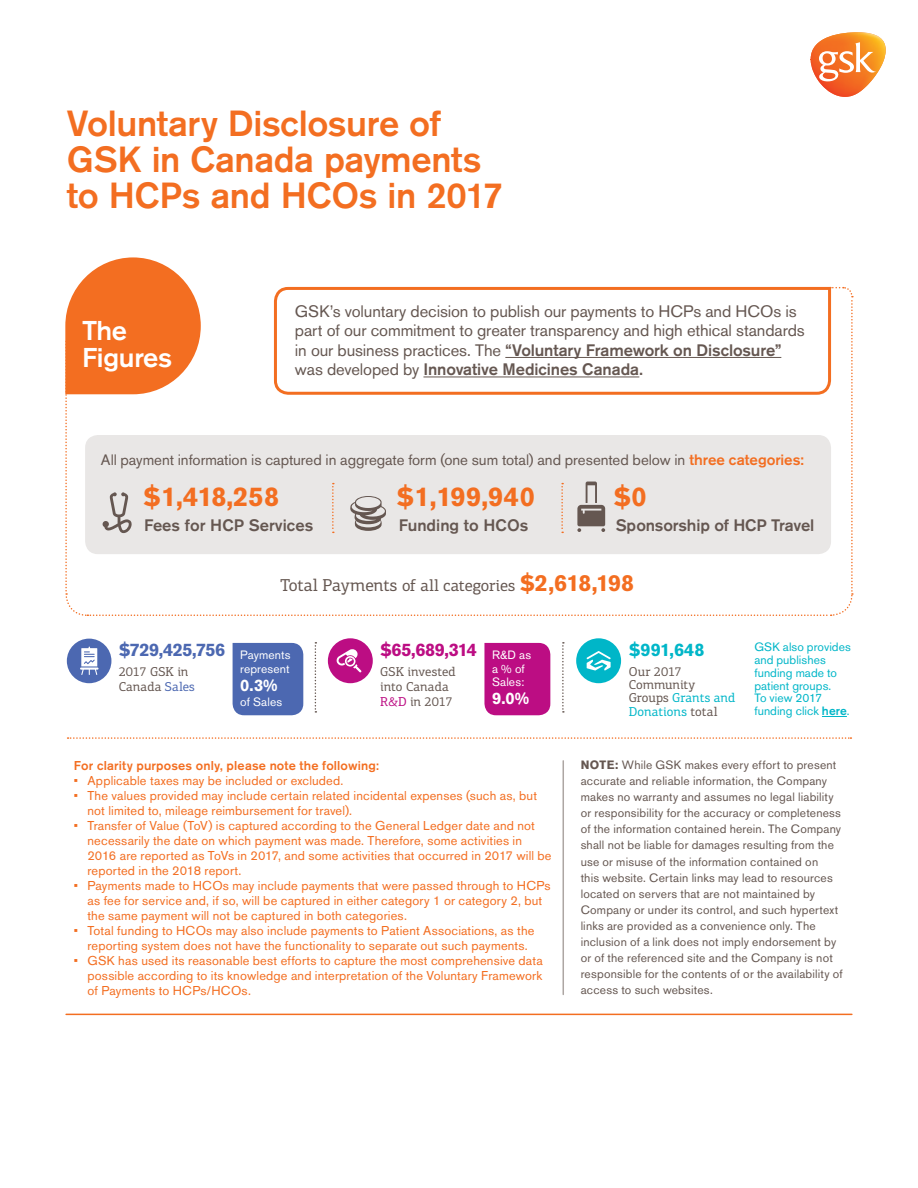
<style>
.page{position:relative;width:918px;height:1188px;background:#fff}
.page>*{position:absolute;margin:0;border:0;box-sizing:border-box;transform-origin:0 0}
.t1{font:500 36px/36px "Akzidenz Grotesk Pro";letter-spacing:-.01em;color:#f36e21}
.t2{font:700 27px "Akzidenz Grotesk Pro";letter-spacing:.01em;color:#f36e21}
.t3{font:500 27px/27px "Akzidenz Grotesk Pro";letter-spacing:-.01em;color:#fff}
.t4{font:700 18px "Akzidenz Grotesk Pro";letter-spacing:-.03em;color:#4c68b1}
.t5{font:700 18px "Akzidenz Grotesk Pro";letter-spacing:-.025em;color:#bc0d83}
.t6{font:700 18px "Akzidenz Grotesk Pro";color:#00b6c8}
.t7{font:16.5px/19.5px "Akzidenz Grotesk Pro";letter-spacing:-.005em;color:#655751}
.t8{font:500 16.5px "Akzidenz Grotesk Pro";color:#655751}
.t9{font:16.5px "PF Centro Slab Pro";letter-spacing:-.005em;color:#655751}
.t10{font:700 16.5px "Akzidenz Grotesk Pro";color:#fff}
.t11{font:15px "Akzidenz Grotesk Pro";letter-spacing:-.005em;color:#655751}
.t12{font:12.9px/13.4px "PF Centro Slab Pro";color:#655751}
.t13{font:12.75px/15px "Akzidenz Grotesk Pro";letter-spacing:.015em;color:#f36e21}
.t14{font:500 12.75px "Akzidenz Grotesk Pro";letter-spacing:.01em;color:#f36e21}
.t15{font:12px/16px "Akzidenz Grotesk Pro";letter-spacing:.015em;color:#655751}
.t16{font:12px/12.9px "Akzidenz Grotesk Pro";letter-spacing:.005em;color:#00b6c8}
.t17{font:12px/13.5px "Akzidenz Grotesk Pro";letter-spacing:.01em;color:#fff}
.s1{font-weight:500}
.s2{font-weight:500;color:#f36e21}
.s3{font-size:17.4px}
.s4{font-family:"Akzidenz Grotesk Pro";font-weight:700;font-size:23.1px;color:#f36e21}
.s5{color:#4c68b1}
.s6{color:#bc0d83}
.s7{color:#00b6c8}
.s8{font-weight:700}
</style>
<div class="page">
<hr style="left:66px;top:1014px;width:786px;height:1px;background:#f36e21">
<svg style="left:65px;top:257px;width:788px;height:359px"></svg>
<svg style="left:68px;top:737px;width:783px;height:2px"></svg>
<hr style="left:563px;top:761px;width:1px;height:233px;background:#ada6a3">
<hr style="left:505px;top:357px;width:276px;height:1px;background:#655751">
<hr style="left:423px;top:377px;width:216px;height:1px;background:#655751">
<div style="left:576px;top:638px;width:45px;height:45px;background:#00b6c8;border-radius:50%"></div>
<svg style="left:587px;top:651px;width:24px;height:20px"></svg>
<svg style="left:822px;top:716px;width:25px;height:1px"></svg>
<svg style="left:315px;top:642px;width:1px;height:71px"></svg>
<svg style="left:562px;top:642px;width:2px;height:71px"></svg>
<div style="left:328px;top:638px;width:45px;height:45px;background:#bc0d83;border-radius:50%"></div>
<svg style="left:336px;top:649px;width:25px;height:23px"></svg>
<div style="left:484px;top:643px;width:66px;height:72px;background:#bc0d83"></div>
<div style="left:233px;top:643px;width:70px;height:72px;background:#4c68b1"></div>
<div style="left:67px;top:639px;width:44px;height:44px;background:#4c68b1;border-radius:50%"></div>
<svg style="left:80px;top:647px;width:19px;height:28px"></svg>
<svg style="left:811px;top:32px;width:75px;height:65px"></svg>
<h1 class="t1" style="left:67px;top:105px;width:438px">Voluntary Disclosure of<br>GSK in Canada payments to HCPs and HCOs in 2017</h1>
<h2 class="t3" style="left:82px;top:317px;width:92px">The<br>Figures</h2>
<p class="t7" style="left:295px;top:301px;width:511px">GSK’s voluntary decision to publish our payments to HCPs and HCOs is part of our commitment to greater transparency and high ethical standards in our business practices. The <span class="s1">“Voluntary Framework on Disclosure” </span>was developed by <span class="s1">Innovative Medicines Canada.</span></p>
<p class="t11" style="left:101px;top:450px;width:705px">All payment information is captured in aggregate form (one sum total) and presented below in <span class="s2">three categories:</span></p>
<h2 class="t2" style="left:143px;top:479px;width:138px">$1,418,258</h2>
<p class="t8" style="left:144px;top:514px;width:171px">Fees for HCP Services</p>
<h2 class="t2" style="left:397px;top:479px;width:140px">$1,199,940</h2>
<p class="t8" style="left:399px;top:514px;width:131px">Funding to HCOs</p>
<h2 class="t2" style="left:614px;top:479px;width:35px">$0</h2>
<p class="t8" style="left:616px;top:515px;width:200px">Sponsorship of HCP Travel</p>
<p class="t9" style="left:280px;top:575px;width:355px"><span class="s3">Total Payments</span> of all categories <span class="s4">$2,618,198</span></p>
<h3 class="t4" style="left:119px;top:638px;width:108px">$729,425,756</h3>
<p class="t12" style="left:119px;top:664px;width:78px;line-height:15.1px">2017 GSK in<br>Canada <span class="s5">Sales</span></p>
<p class="t17" style="left:240px;top:648px;width:52px">Payments represent</p>
<p class="t10" style="left:240px;top:675px;width:39px">0.3%</p>
<p class="t17" style="left:240px;top:695px;width:44px">of Sales</p>
<h3 class="t5" style="left:380px;top:638px;width:98px">$65,689,314</h3>
<p class="t12" style="left:380px;top:664px;width:77px;line-height:15.1px">GSK invested into Canada<br><span class="s6">R&amp;D</span> in 2017</p>
<p class="t17" style="left:492px;top:648px;width:41px">R&amp;D as a % of<br>Sales:</p>
<p class="t10" style="left:492px;top:688px;width:39px">9.0%</p>
<h3 class="t6" style="left:629px;top:638px;width:77px">$991,648</h3>
<p class="t12" style="left:629px;top:664px;width:108px">Our 2017<br>Community<br>Groups <span class="s7">Grants and<br>Donations</span> total</p>
<p class="t16" style="left:754px;top:640px;width:98px">GSK also provides and publishes funding made to patient groups.<br>To view 2017 funding click <span class="s1">here</span>.</p>
<p class="t14" style="left:74px;top:757px;width:307px">For clarity purposes only, please note the following:</p>
<p class="t13" style="left:74px;top:773px;width:271px">• Applicable taxes may be included or excluded.</p>
<p class="t13" style="left:87px;top:788px;width:451px;text-indent:-14px">• The values provided may include certain related incidental expenses (such as, but not limited to, mileage reimbursement for travel).</p>
<p class="t13" style="left:87px;top:818px;width:466px;text-indent:-14px">• Transfer of Value (ToV) is captured according to the General Ledger date and not necessarily the date on which payment was made. Therefore, some activities in 2016 are reported as ToVs in 2017, and some activities that occurred in 2017 will be reported in the 2018 report.</p>
<p class="t13" style="left:87px;top:878px;width:465px;text-indent:-14px">• Payments made to HCOs may include payments that were passed through to HCPs as fee for service and, if so, will be captured in either category 1 or category 2, but the same payment will not be captured in both categories.</p>
<p class="t13" style="left:74px;top:923px;width:462px;text-align:center">• Total funding to HCOs may also include payments to Patient Associations, as the reporting system does not have the functionality to separate out such payments.</p>
<p class="t13" style="left:87px;top:953px;width:457px;text-align:justify;text-indent:-14px">• GSK has used its reasonable best efforts to capture the most comprehensive data possible according to its knowledge and interpretation of the Voluntary Framework of Payments to HCPs/HCOs.</p>
<p class="t15" style="left:581px;top:757px;width:264px"><span class="s8">NOTE:</span> While GSK makes every effort to present accurate and reliable information, the Company makes no warranty and assumes no legal liability or responsibility for the accuracy or completeness of the information contained herein. The Company shall not be liable for damages resulting from the use or misuse of the information contained on<br>this website. Certain links may lead to resources located on servers that are not maintained by Company or under its control, and such hypertext links are provided as a convenience only. The inclusion of a link does not imply endorsement by or of the referenced site and the Company is not responsible for the contents of or the availability of access to such websites.</p>
</div>
